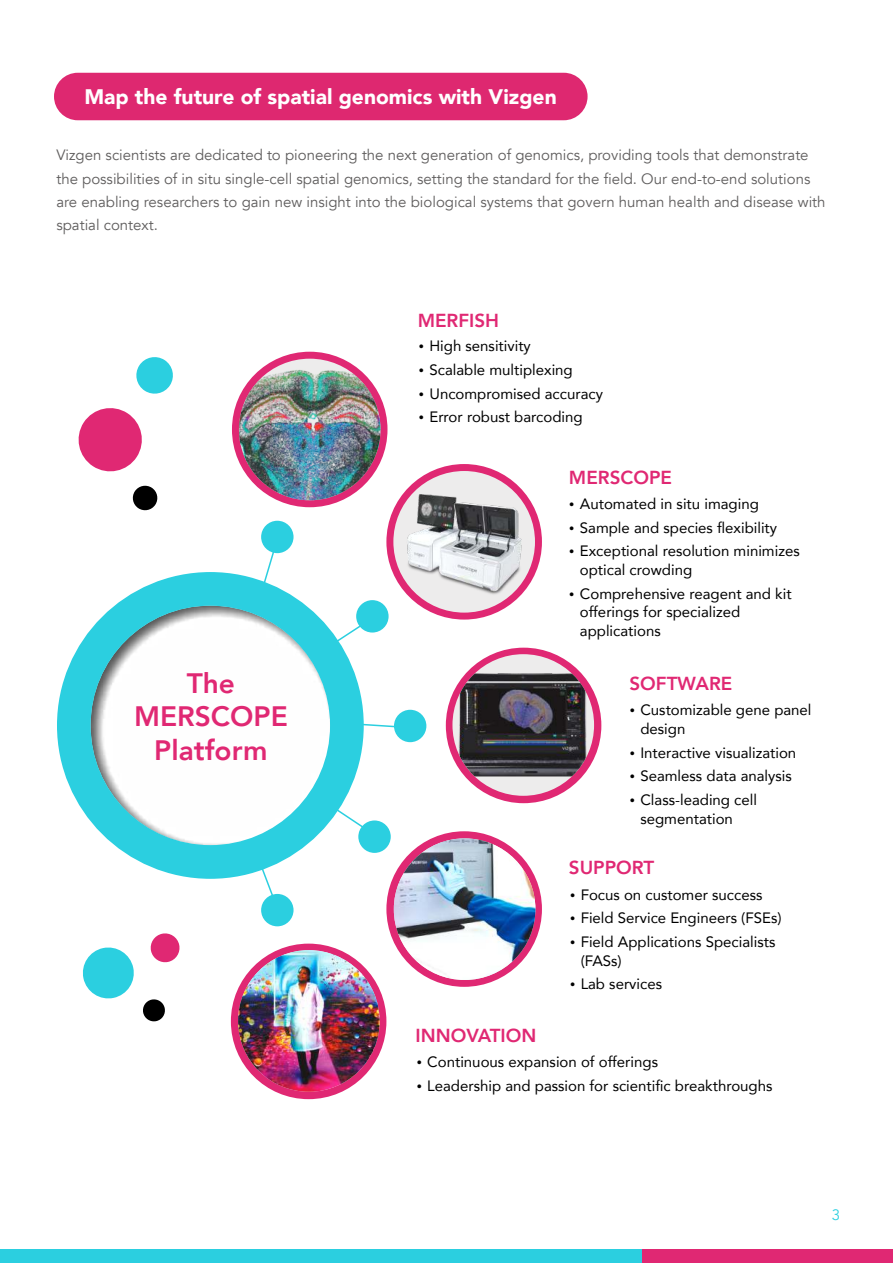
<style>
.page{position:relative;width:893px;height:1263px;background:#fff}
.page>*{position:absolute;margin:0;border:0;box-sizing:border-box;transform-origin:0 0}
.t1{font:800 28.05px/33.5px "Avenir";color:#e02873;text-align:center}
.t2{font:900 21px "Avenir";color:#fff}
.t3{font:800 18.75px "Avenir";color:#e02873}
.t4{font:15px/23.5px "Avenir";color:#000}
.t5{font:15px/23.2px "Avenir";color:#5f5d5d}
.t6{font:15px "Avenir";color:#2bcfe0}
</style>
<div class="page">
<div style="left:54px;top:73px;width:534px;height:47px;background:#de2870;border-radius:24px"></div>
<div style="left:446px;top:648px;width:155px;height:155px;background:#e02873;border-radius:50%"></div>
<div style="left:452px;top:654px;width:142px;height:142px;background:#edecec;border-radius:50%"></div>
<img style="left:452px;top:674px;width:142px;height:102px">
<div style="left:232px;top:352px;width:155px;height:155px;background:#e02873;border-radius:50%"></div>
<div style="left:386px;top:464px;width:156px;height:156px;background:#e02873;border-radius:50%"></div>
<div style="left:386px;top:831px;width:156px;height:156px;background:#e02873;border-radius:50%"></div>
<div style="left:261px;top:521px;width:33px;height:32px;background:#2bcfe0;border-radius:50%"></div>
<div style="left:393px;top:471px;width:142px;height:142px;background:#edecec;border-radius:50%"></div>
<img style="left:407px;top:494px;width:115px;height:101px">
<img style="left:394px;top:838px;width:141px;height:142px;border-radius:50%">
<div style="left:231px;top:944px;width:155px;height:155px;background:#e02873;border-radius:50%"></div>
<img style="left:238px;top:950px;width:142px;height:142px;border-radius:50%">
<div style="left:356px;top:600px;width:33px;height:32px;background:#2bcfe0;border-radius:50%"></div>
<div style="left:394px;top:710px;width:32px;height:32px;background:#2bcfe0;border-radius:50%"></div>
<div style="left:358px;top:820px;width:33px;height:33px;background:#2bcfe0;border-radius:50%"></div>
<div style="left:261px;top:894px;width:33px;height:32px;background:#2bcfe0;border-radius:50%"></div>
<svg style="left:261px;top:533px;width:18px;height:39px"></svg>
<svg style="left:364px;top:722px;width:31px;height:7px"></svg>
<svg style="left:364px;top:820px;width:14px;height:5px"></svg>
<svg style="left:261px;top:879px;width:19px;height:34px"></svg>
<svg style="left:78px;top:408px;width:64px;height:64px"></svg>
<svg style="left:136px;top:357px;width:37px;height:37px"></svg>
<svg style="left:132px;top:485px;width:26px;height:26px"></svg>
<svg style="left:150px;top:933px;width:30px;height:30px"></svg>
<svg style="left:83px;top:947px;width:51px;height:52px"></svg>
<svg style="left:143px;top:999px;width:22px;height:23px"></svg>
<div style="left:239px;top:359px;width:142px;height:141px;background:#edecec;border-radius:50%"></div>
<img style="left:239px;top:369px;width:142px;height:131px">
<svg style="left:57px;top:572px;width:307px;height:307px"></svg>
<div style="left:641px;top:1249px;width:252px;height:14px;background:#e02873"></div>
<div style="left:0;top:1249px;width:641px;height:14px;background:#2bcfe0"></div>
<h2 class="t2" style="left:84px;top:83px;width:474px">Map the future of spatial genomics with Vizgen</h2>
<p class="t5" style="left:56px;top:144px;width:771px">Vizgen scientists are dedicated to pioneering the next generation of genomics, providing tools that demonstrate the possibilities of in situ single-cell spatial genomics, setting the standard for the field. Our end-to-end solutions are enabling researchers to gain new insight into the biological systems that govern human health and disease with spatial context.</p>
<p class="t3" style="left:418px;top:308px;width:83px">MERFISH</p>
<p class="t4" style="left:429px;top:334px;width:175px">High sensitivity<br>Scalable multiplexing<br>Uncompromised accuracy<br>Error robust barcoding</p>
<p class="t3" style="left:569px;top:465px;width:105px">MERSCOPE</p>
<h1 class="t1" style="left:134px;top:667px;width:155px">The<br>MERSCOPE<br>Platform</h1>
<p class="t4" style="left:580px;top:492px;width:221px">Automated in situ imaging<br>Sample and species flexibility<br>Exceptional resolution minimizes</p>
<p class="t4" style="left:580px;top:558px;width:213px">optical crowding<br>Comprehensive reagent and kit</p>
<p class="t4" style="left:580px;top:603px;width:162px;line-height:18.8px">offerings for specialized applications</p>
<p class="t3" style="left:629px;top:671px;width:104px">SOFTWARE</p>
<p class="t4" style="left:640px;top:701px;width:173px;line-height:18.8px">Customizable gene panel design</p>
<p class="t4" style="left:640px;top:741px;width:157px">Interactive visualization<br>Seamless data analysis<br>Class-leading cell</p>
<p class="t4" style="left:640px;top:807px;width:94px">segmentation</p>
<p class="t3" style="left:569px;top:855px;width:87px">SUPPORT</p>
<p class="t3" style="left:416px;top:1023px;width:122px">INNOVATION</p>
<p class="t4" style="left:581px;top:883px;width:202px">Focus on customer success<br>Field Service Engineers (FSEs)<br>Field Applications Specialists</p>
<p class="t4" style="left:581px;top:949px;width:83px">(FASs)<br>Lab services</p>
<p class="t4" style="left:427px;top:1050px;width:347px">Continuous expansion of offerings<br>Leadership and passion for scientific breakthroughs</p>
<p class="t6" style="left:832px;top:1205px;width:10px">3</p>
</div>
